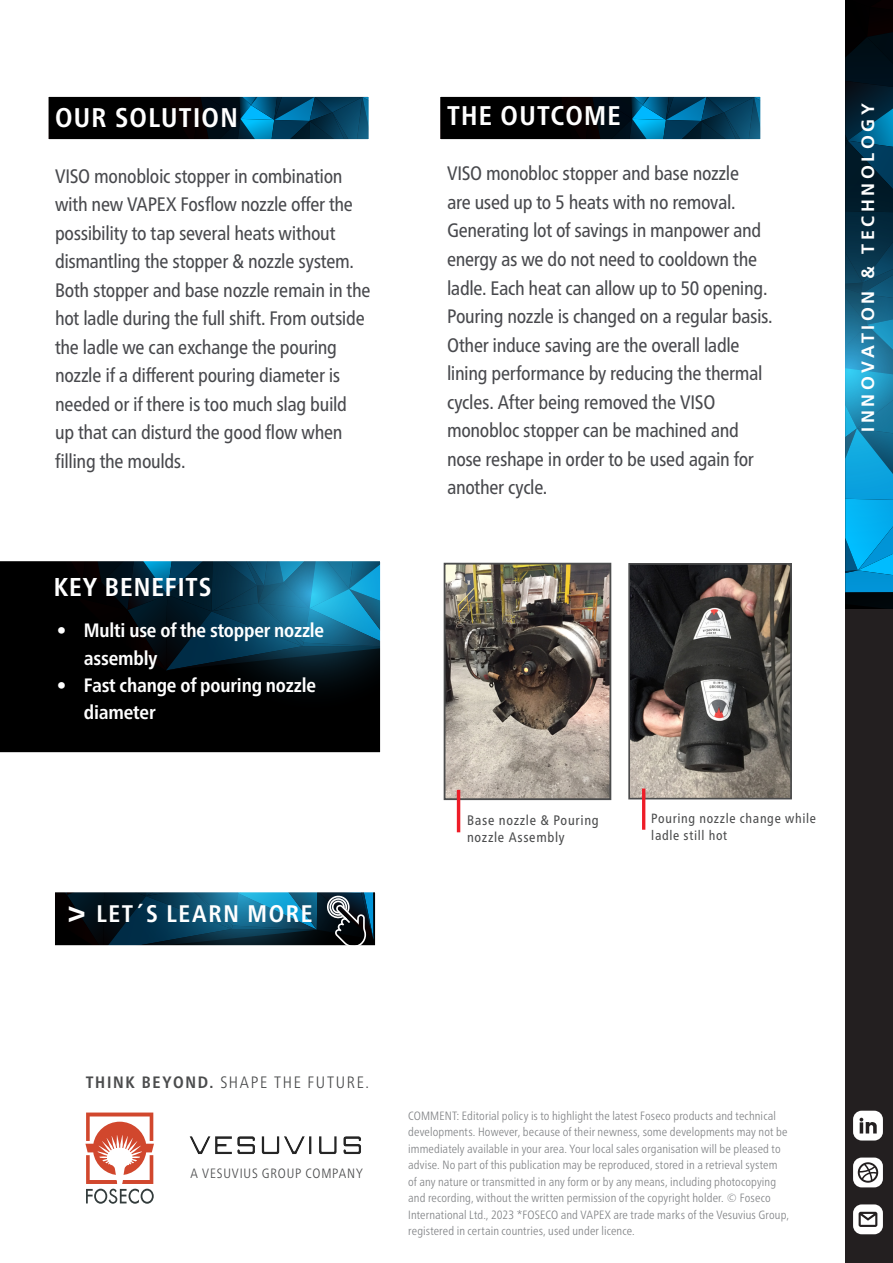
<style>
.page{position:relative;width:893px;height:1263px;background:#fff}
.page>*{position:absolute;margin:0;border:0;box-sizing:border-box;transform-origin:0 0}
.t1{font:700 condensed 27px "Frutiger Neue LTW1 G";letter-spacing:.05em;color:#fff}
.t2{font:700 condensed 25.8px "Frutiger Neue LTW1 G";letter-spacing:.04em;color:#fff}
.t3{font:700 condensed 24px "Frutiger Neue LTW1 G";letter-spacing:.07em;color:#fff}
.t4{font:condensed 19.5px/28.5px "Frutiger Neue LTW1 G";letter-spacing:-.015em;color:#48494d}
.t5{font:700 condensed 19.35px/27.2px "Frutiger Neue LTW1 G";letter-spacing:-.01em;color:#fff}
.t6{font:700 17.85px "Frutiger LT Pro";letter-spacing:.2em;color:#fff}
.t7{font:300 condensed 16.5px "Frutiger Neue LTW1 G";letter-spacing:.1em;color:#4b4c4d}
.t8{font:condensed 13.8px "Frutiger Neue LTW1 G";letter-spacing:.05em;color:#4b4c4d}
.t9{font:300 condensed 13.5px "Frutiger Neue LTW1 G";letter-spacing:.06em;color:#4b4c4d}
.t10{font:condensed 13.35px/16.6px "Frutiger Neue LTW1 G";letter-spacing:.05em;color:#4b4c4d}
.t11{font:300 condensed 12px/16.5px "Frutiger Neue LTW1 G";letter-spacing:.01em;color:#808285}
.s1{font-size:30px}
.s2{font-weight:700}
</style>
<div class="page">
<div style="left:845px;top:609px;width:48px;height:654px;background:#231f20"></div>
<div style="left:47px;top:95px;width:324px;height:46px;background:#000"></div>
<svg style="left:170px;top:98px;width:197px;height:40px"></svg>
<div style="left:45px;top:93px;width:327px;height:50px;border:4px solid #fff"></div>
<svg style="left:85px;top:1112px;width:69px;height:92px"></svg>
<svg style="left:845px;top:0;width:48px;height:609px;background:#0b597a"></svg>
<svg style="left:0;top:561px;width:381px;height:192px;background:#061c25"></svg>
<img style="left:189px;top:1136px;width:172px;height:18px">
<svg style="left:55px;top:892px;width:321px;height:54px;background:#143f52"></svg>
<div style="left:438px;top:95px;width:324px;height:46px;background:#000"></div>
<svg style="left:562px;top:98px;width:197px;height:40px"></svg>
<div style="left:436px;top:93px;width:328px;height:50px;border:4px solid #fff"></div>
<svg style="left:853px;top:1157px;width:30px;height:30px"></svg>
<svg style="left:853px;top:1111px;width:30px;height:29px"></svg>
<svg style="left:853px;top:1204px;width:30px;height:30px"></svg>
<img style="left:447px;top:566px;width:161px;height:231px">
<div style="left:444px;top:563px;width:167px;height:237px;border:2px solid #4b4c4d"></div>
<hr style="left:457px;top:790px;width:3px;height:42px;background:#ee1c27">
<img style="left:631px;top:566px;width:158px;height:230px">
<div style="left:628px;top:563px;width:164px;height:236px;border:2px solid #4b4c4d"></div>
<hr style="left:642px;top:788px;width:3px;height:42px;background:#ee1c27">
<p class="t1" style="left:55px;top:102px;width:184px">OUR SOLUTION</p>
<p class="t4" style="left:55px;top:161px;width:317px">VISO monobloic stopper in combination with new VAPEX Fosflow nozzle offer the possibility to tap several heats without dismantling the stopper &amp; nozzle system.<br>Both stopper and base nozzle remain in the hot ladle during the full shift. From outside the ladle we can exchange the pouring nozzle if a different pouring diameter is needed or if there is too much slag build</p>
<p class="t4" style="left:55px;top:418px;width:289px">up that can disturd the good flow when filling the moulds.</p>
<p class="t2" style="left:54px;top:572px;width:159px">KEY BENEFITS</p>
<p class="t5" style="left:84px;top:617px;width:242px;text-indent:-27px">• Multi use of the stopper nozzle assembly</p>
<p class="t5" style="left:84px;top:671px;width:234px;text-indent:-27px">• Fast change of pouring nozzle diameter</p>
<p class="t3" style="left:68px;top:900px;width:246px"><span class="s1">&gt;</span> LET´S LEARN MORE</p>
<p class="t1" style="left:447px;top:100px;width:175px">THE OUTCOME</p>
<p class="t4" style="left:447px;top:159px;width:322px">VISO monobloc stopper and base nozzle are used up to 5 heats with no removal.<br>Generating lot of savings in manpower and energy as we do not need to cooldown the ladle. Each heat can allow up to 50 opening.</p>
<p class="t4" style="left:447px;top:302px;width:327px">Pouring nozzle is changed on a regular basis.</p>
<p class="t4" style="left:447px;top:330px;width:317px">Other induce saving are the overall ladle lining performance by reducing the thermal cycles. After being removed the VISO monobloc stopper can be machined and nose reshape in order to be used again for another cycle.</p>
<p class="t6" style="left:857px;top:432px;width:330px;rotate:-90deg">INNOVATION &amp; TECHNOLOGY</p>
<p class="t8" style="left:467px;top:812px;width:133px">Base nozzle &amp; Pouring</p>
<p class="t8" style="left:467px;top:829px;width:99px">nozzle Assembly</p>
<p class="t10" style="left:651px;top:810px;width:166px">Pouring nozzle change while ladle still hot</p>
<p class="t7" style="left:86px;top:1072px;width:285px"><span class="s2">THINK BEYOND.</span> SHAPE THE FUTURE.</p>
<p class="t9" style="left:191px;top:1165px;width:174px">A VESUVIUS GROUP COMPANY</p>
<p class="t11" style="left:408px;top:1107px;width:382px">COMMENT: Editorial policy is to highlight the latest Foseco products and technical developments. However, because of their newness, some developments may not be immediately available in your area. Your local sales organisation will be pleased to advise. No part of this publication may be reproduced, stored in a retrieval system of any nature or transmitted in any form or by any means, including photocopying and recording, without the written permission of the copyright holder. © Foseco International Ltd., 2023 *FOSECO and VAPEX are trade marks of the Vesuvius Group, registered in certain countries, used under licence.</p>
</div>
